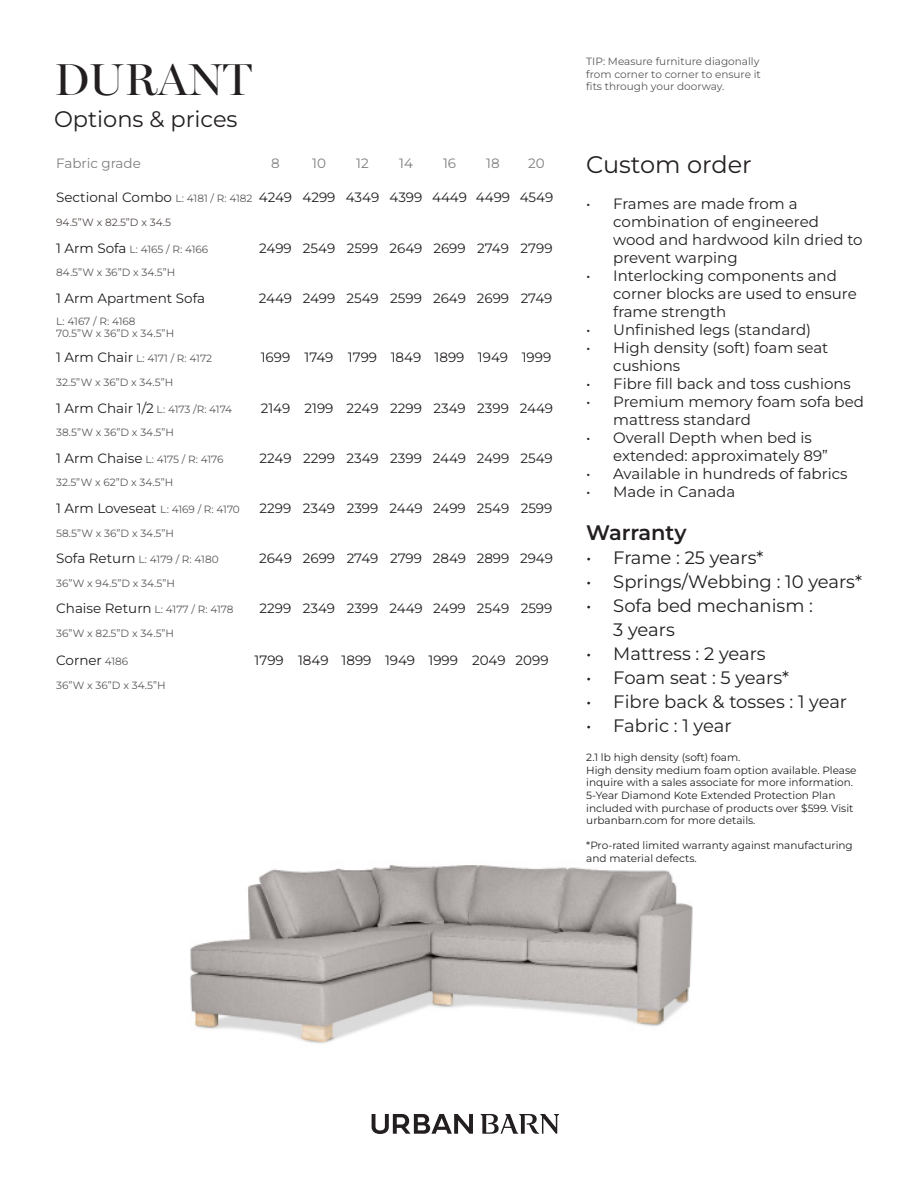
<style>
.page{position:relative;width:918px;height:1188px;background:#fff}
.page>*{position:absolute;margin:0;border:0;box-sizing:border-box;transform-origin:0 0}
.t1{font:45px "Miller Banner";color:#231f20}
.t2{font:24px "Montserrat";color:#231f20}
.t3{font:22.5px "Montserrat";color:#231f20}
.t4{font:600 21px "Montserrat";letter-spacing:-.005em;color:#231f20}
.t5{font:18px/24px "Montserrat";color:#231f20}
.t6{font:15px/18px "Montserrat";color:#231f20}
.Grade{font:13.5px "Montserrat";color:#231f20}
.Grade-2{font:13.5px "Montserrat";color:#7f7f7f}
.Grade-3{font:10.5px/12.6px "Montserrat";color:#57585a}
.t7{font:10.5px/12.6px "Montserrat";color:#231f20}
.Grade-4{font:10.5px "Montserrat";letter-spacing:-.02em;color:#57585a}
.Grade-5{font:10.5px "Montserrat";color:#524a47}
.s1{font-size:10.5px;color:#57585a}
.s2{font-size:13.5px;color:#231f20}
</style>
<div class="page">
<img style="left:190px;top:865px;width:503px;height:179px">
<svg style="left:372px;top:1114px;width:101px;height:20px"></svg>
<svg style="left:480px;top:1114px;width:79px;height:20px"></svg>
<p class="t1" style="left:54px;top:53px;width:199px">DURANT</p>
<p class="t3" style="left:54px;top:104px;width:185px">Options &amp; prices</p>
<p class="Grade-2" style="left:56px;top:155px;width:86px">Fabric grade</p>
<p class="Grade-2" style="left:271px;top:155px;width:10px">8</p>
<p class="Grade-2" style="left:312px;top:155px;width:15px">10</p>
<p class="Grade-2" style="left:356px;top:155px;width:14px">12</p>
<p class="Grade-2" style="left:399px;top:155px;width:15px">14</p>
<p class="Grade-2" style="left:443px;top:155px;width:15px">16</p>
<p class="Grade-2" style="left:486px;top:155px;width:15px">18</p>
<p class="Grade-2" style="left:528px;top:155px;width:18px">20</p>
<p class="Grade" style="left:56px;top:189px;width:198px">Sectional Combo <span class="s1">L: 4181 / R: 4182</span></p>
<p class="Grade" style="left:259px;top:189px;width:35px">4249</p>
<p class="Grade" style="left:303px;top:189px;width:35px">4299</p>
<p class="Grade" style="left:346px;top:189px;width:35px">4349</p>
<p class="Grade" style="left:390px;top:189px;width:34px">4399</p>
<p class="Grade" style="left:432px;top:189px;width:36px">4449</p>
<p class="Grade" style="left:476px;top:189px;width:36px">4499</p>
<p class="Grade" style="left:520px;top:189px;width:35px">4549</p>
<p class="Grade-5" style="left:56px;top:215px;width:116px">94.5”W x 82.5”D x 34.5</p>
<p class="Grade-3" style="left:56px;top:242px;width:154px"><span class="s2">1 Arm Sofa</span> L: 4165 / R: 4166</p>
<p class="Grade" style="left:259px;top:239px;width:34px">2499</p>
<p class="Grade" style="left:303px;top:239px;width:34px">2549</p>
<p class="Grade" style="left:347px;top:239px;width:33px">2599</p>
<p class="Grade" style="left:390px;top:239px;width:34px">2649</p>
<p class="Grade" style="left:433px;top:239px;width:34px">2699</p>
<p class="Grade" style="left:477px;top:239px;width:33px">2749</p>
<p class="Grade" style="left:521px;top:239px;width:34px">2799</p>
<p class="Grade-3" style="left:56px;top:266px;width:121px">84.5”W x 36”D x 34.5”H</p>
<p class="Grade" style="left:56px;top:289px;width:150px">1 Arm Apartment Sofa</p>
<p class="Grade" style="left:259px;top:289px;width:35px">2449</p>
<p class="Grade" style="left:303px;top:289px;width:34px">2499</p>
<p class="Grade" style="left:346px;top:289px;width:34px">2549</p>
<p class="Grade" style="left:390px;top:289px;width:33px">2599</p>
<p class="Grade" style="left:433px;top:289px;width:34px">2649</p>
<p class="Grade" style="left:477px;top:289px;width:34px">2699</p>
<p class="Grade" style="left:521px;top:289px;width:33px">2749</p>
<p class="Grade-3" style="left:56px;top:315px;width:81px">L: 4167 / R: 4168</p>
<p class="Grade-3" style="left:56px;top:327px;width:120px">70.5”W x 36”D x 34.5”H</p>
<p class="Grade-3" style="left:56px;top:352px;width:157px"><span class="s2">1 Arm Chair</span> L: 4171 / R: 4172</p>
<p class="Grade" style="left:261px;top:349px;width:31px">1699</p>
<p class="Grade" style="left:305px;top:349px;width:30px">1749</p>
<p class="Grade" style="left:348px;top:349px;width:31px">1799</p>
<p class="Grade" style="left:391px;top:349px;width:32px">1849</p>
<p class="Grade" style="left:435px;top:349px;width:31px">1899</p>
<p class="Grade" style="left:478px;top:349px;width:32px">1949</p>
<p class="Grade" style="left:522px;top:349px;width:31px">1999</p>
<p class="Grade-3" style="left:56px;top:376px;width:119px">32.5”W x 36”D x 34.5”H</p>
<p class="Grade-3" style="left:56px;top:402px;width:178px"><span class="s2">1 Arm Chair 1/2</span> L: 4173 /R: 4174</p>
<p class="Grade" style="left:261px;top:399px;width:31px">2149</p>
<p class="Grade" style="left:305px;top:399px;width:30px">2199</p>
<p class="Grade" style="left:347px;top:399px;width:34px">2249</p>
<p class="Grade" style="left:390px;top:399px;width:33px">2299</p>
<p class="Grade" style="left:433px;top:399px;width:34px">2349</p>
<p class="Grade" style="left:477px;top:399px;width:33px">2399</p>
<p class="Grade" style="left:520px;top:399px;width:35px">2449</p>
<p class="Grade-3" style="left:56px;top:426px;width:119px">38.5”W x 36”D x 34.5”H</p>
<p class="Grade-4" style="left:56px;top:452px;width:169px"><span class="s2">1 Arm Chaise</span> L: 4175 / R: 4176</p>
<p class="Grade" style="left:260px;top:449px;width:34px">2249</p>
<p class="Grade" style="left:303px;top:449px;width:33px">2299</p>
<p class="Grade" style="left:346px;top:449px;width:34px">2349</p>
<p class="Grade" style="left:390px;top:449px;width:33px">2399</p>
<p class="Grade" style="left:433px;top:449px;width:35px">2449</p>
<p class="Grade" style="left:477px;top:449px;width:34px">2499</p>
<p class="Grade" style="left:520px;top:449px;width:34px">2549</p>
<p class="Grade-3" style="left:56px;top:476px;width:119px">32.5”W x 62”D x 34.5”H</p>
<p class="Grade-3" style="left:56px;top:503px;width:185px"><span class="s2">1 Arm Loveseat</span> L: 4169 / R: 4170</p>
<p class="Grade" style="left:260px;top:499px;width:33px">2299</p>
<p class="Grade" style="left:303px;top:499px;width:34px">2349</p>
<p class="Grade" style="left:347px;top:499px;width:33px">2399</p>
<p class="Grade" style="left:389px;top:499px;width:35px">2449</p>
<p class="Grade" style="left:433px;top:499px;width:34px">2499</p>
<p class="Grade" style="left:477px;top:499px;width:34px">2549</p>
<p class="Grade" style="left:521px;top:499px;width:33px">2599</p>
<p class="Grade-3" style="left:56px;top:526px;width:119px">58.5”W x 36”D x 34.5”H</p>
<p class="Grade-3" style="left:56px;top:553px;width:164px"><span class="s2">Sofa Return</span> L: 4179 / R: 4180</p>
<p class="Grade" style="left:259px;top:549px;width:34px">2649</p>
<p class="Grade" style="left:303px;top:549px;width:34px">2699</p>
<p class="Grade" style="left:347px;top:549px;width:33px">2749</p>
<p class="Grade" style="left:390px;top:549px;width:34px">2799</p>
<p class="Grade" style="left:433px;top:549px;width:35px">2849</p>
<p class="Grade" style="left:477px;top:549px;width:34px">2899</p>
<p class="Grade" style="left:520px;top:549px;width:34px">2949</p>
<p class="Grade-3" style="left:56px;top:576px;width:120px">36”W x 94.5”D x 34.5”H</p>
<p class="Grade-3" style="left:56px;top:603px;width:179px"><span class="s2">Chaise Return</span> L: 4177 / R: 4178</p>
<p class="Grade" style="left:260px;top:599px;width:33px">2299</p>
<p class="Grade" style="left:303px;top:599px;width:34px">2349</p>
<p class="Grade" style="left:347px;top:599px;width:33px">2399</p>
<p class="Grade" style="left:389px;top:599px;width:35px">2449</p>
<p class="Grade" style="left:433px;top:599px;width:34px">2499</p>
<p class="Grade" style="left:477px;top:599px;width:34px">2549</p>
<p class="Grade" style="left:521px;top:599px;width:33px">2599</p>
<p class="Grade-3" style="left:56px;top:626px;width:119px">36”W x 82.5”D x 34.5”H</p>
<p class="Grade" style="left:56px;top:651px;width:74px">Corner <span class="s1">4186</span></p>
<p class="Grade" style="left:255px;top:651px;width:31px">1799</p>
<p class="Grade" style="left:298px;top:651px;width:32px">1849</p>
<p class="Grade" style="left:342px;top:651px;width:31px">1899</p>
<p class="Grade" style="left:385px;top:651px;width:32px">1949</p>
<p class="Grade" style="left:429px;top:651px;width:31px">1999</p>
<p class="Grade" style="left:472px;top:651px;width:35px">2049</p>
<p class="Grade" style="left:516px;top:651px;width:35px">2099</p>
<p class="Grade-3" style="left:56px;top:679px;width:111px">36”W x 36”D x 34.5”H</p>
<p class="Grade-3" style="left:586px;top:55px;width:176px">TIP: Measure furniture diagonally from corner to corner to ensure it fits through your doorway.</p>
<p class="t2" style="left:586px;top:149px;width:167px">Custom order</p>
<p class="t6" style="left:613px;top:195px;width:251px;text-indent:-27px">• Frames are made from a combination of engineered wood and hardwood kiln dried to prevent warping</p>
<p class="t6" style="left:613px;top:267px;width:245px;text-indent:-27px">• Interlocking components and corner blocks are used to ensure frame strength</p>
<p class="t6" style="left:586px;top:321px;width:226px">• Unfinished legs (standard)</p>
<p class="t6" style="left:613px;top:339px;width:217px;text-indent:-27px">• High density (soft) foam seat cushions</p>
<p class="t6" style="left:586px;top:375px;width:266px">• Fibre fill back and toss cushions</p>
<p class="t6" style="left:613px;top:393px;width:252px;text-indent:-27px">• Premium memory foam sofa bed mattress standard</p>
<p class="t6" style="left:613px;top:429px;width:216px;text-indent:-27px">• Overall Depth when bed is extended: approximately 89”</p>
<p class="t6" style="left:586px;top:465px;width:263px">• Available in hundreds of fabrics</p>
<p class="t6" style="left:586px;top:483px;width:150px">• Made in Canada</p>
<p class="t4" style="left:586px;top:519px;width:102px">Warranty</p>
<p class="t5" style="left:586px;top:546px;width:179px">• Frame : 25 years*</p>
<p class="t5" style="left:586px;top:570px;width:277px">• Springs/Webbing : 10 years*</p>
<p class="t5" style="left:613px;top:594px;width:201px;text-indent:-27px">• Sofa bed mechanism :<br>3 years</p>
<p class="t5" style="left:586px;top:642px;width:181px">• Mattress : 2 years</p>
<p class="t5" style="left:586px;top:666px;width:204px">• Foam seat : 5 years*</p>
<p class="t5" style="left:586px;top:690px;width:262px">• Fibre back &amp; tosses : 1 year</p>
<p class="t5" style="left:586px;top:714px;width:147px">• Fabric : 1 year</p>
<p class="t7" style="left:586px;top:751px;width:156px">2.1 lb high density (soft) foam.</p>
<p class="t7" style="left:586px;top:764px;width:272px">High density medium foam option available. Please inquire with a sales associate for more information.</p>
<p class="t7" style="left:586px;top:789px;width:269px">5-Year Diamond Kote Extended Protection Plan included with purchase of products over $599. Visit urbanbarn.com for more details.</p>
<p class="t7" style="left:586px;top:839px;width:268px">*Pro-rated limited warranty against manufacturing and material defects.</p>
</div>
